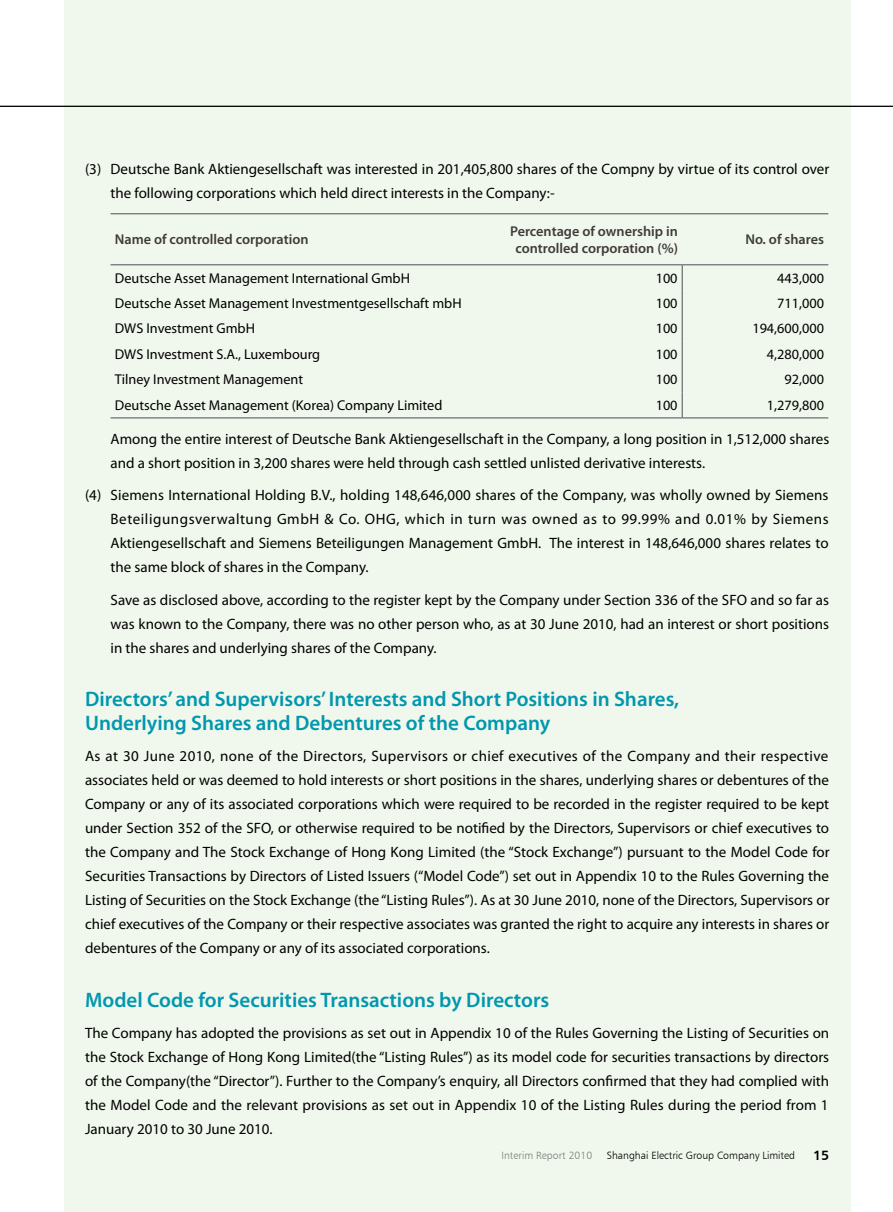
<style>
.page{position:relative;width:893px;height:1212px;background:#fff}
.page>*{position:absolute;margin:0;border:0;box-sizing:border-box;transform-origin:0 0}
.t1{font:600 21px/24px "Myriad Pro";color:#0097af}
.t2{font:15px/24px "Myriad Pro";color:#000;text-align:justify}
.t3{font:14.25px "Myriad Pro";color:#000}
.t4{font:600 14.25px/17.1px "Myriad Pro";color:#3f3b3a;text-align:center}
.t5{font:13.5px "Humanist 777 BT Bold B";color:#000}
.t6{font:10.5px "Humanist 777 BT Light B";color:#000}
.t7{font:10.5px "Humanist 777 BT Light B";color:#7d7d7d}
</style>
<div class="page">
<div style="left:64px;top:0;width:786px;height:1212px;background:#f0f7ec"></div>
<hr style="left:111px;top:417px;width:374px;height:1px;background:#485157">
<hr style="left:485px;top:417px;width:197px;height:1px;background:#485157">
<hr style="left:682px;top:417px;width:146px;height:1px;background:#485157">
<svg style="left:682px;top:265px;width:1px;height:152px"></svg>
<hr style="left:111px;top:213px;width:374px;height:1px;background:#485157">
<hr style="left:485px;top:213px;width:197px;height:1px;background:#485157">
<hr style="left:682px;top:213px;width:146px;height:1px;background:#485157">
<hr style="left:111px;top:264px;width:374px;height:1px;background:#485157">
<hr style="left:485px;top:264px;width:197px;height:1px;background:#485157">
<hr style="left:682px;top:264px;width:146px;height:1px;background:#485157">
<hr style="left:0;top:106px;width:893px;height:1px;background:#000">
<p class="t2" style="left:111px;top:157px;width:720px;text-indent:-26px">(3) Deutsche Bank Aktiengesellschaft was interested in 201,405,800 shares of the Compny by virtue of its control over the following corporations which held direct interests in the Company:-</p>
<p class="t4" style="left:115px;top:230px;width:195px">Name of controlled corporation</p>
<p class="t4" style="left:510px;top:222px;width:169px">Percentage of ownership in controlled corporation (%)</p>
<p class="t4" style="left:745px;top:230px;width:80px">No. of shares</p>
<p class="t3" style="left:115px;top:269px;width:297px">Deutsche Asset Management International GmbH</p>
<p class="t3" style="left:656px;top:269px;width:23px">100</p>
<p class="t3" style="left:777px;top:269px;width:48px">443,000</p>
<p class="t3" style="left:115px;top:294px;width:348px">Deutsche Asset Management Investmentgesellschaft mbH</p>
<p class="t3" style="left:656px;top:294px;width:23px">100</p>
<p class="t3" style="left:777px;top:294px;width:48px">711,000</p>
<p class="t3" style="left:115px;top:320px;width:142px">DWS Investment GmbH</p>
<p class="t3" style="left:656px;top:320px;width:23px">100</p>
<p class="t3" style="left:752px;top:320px;width:73px">194,600,000</p>
<p class="t3" style="left:115px;top:345px;width:207px">DWS Investment S.A., Luxembourg</p>
<p class="t3" style="left:656px;top:345px;width:23px">100</p>
<p class="t3" style="left:767px;top:345px;width:59px">4,280,000</p>
<p class="t3" style="left:115px;top:371px;width:190px">Tilney Investment Management</p>
<p class="t3" style="left:656px;top:371px;width:23px">100</p>
<p class="t3" style="left:784px;top:371px;width:41px">92,000</p>
<p class="t3" style="left:115px;top:396px;width:329px">Deutsche Asset Management (Korea) Company Limited</p>
<p class="t3" style="left:656px;top:396px;width:23px">100</p>
<p class="t3" style="left:767px;top:396px;width:59px">1,279,800</p>
<p class="t2" style="left:111px;top:426px;width:720px">Among the entire interest of Deutsche Bank Aktiengesellschaft in the Company, a long position in 1,512,000 shares and a short position in 3,200 shares were held through cash settled unlisted derivative interests.</p>
<p class="t2" style="left:111px;top:483px;width:720px;text-indent:-26px">(4) Siemens International Holding B.V., holding 148,646,000 shares of the Company, was wholly owned by Siemens Beteiligungsverwaltung GmbH &amp; Co. OHG, which in turn was owned as to 99.99% and 0.01% by Siemens Aktiengesellschaft and Siemens Beteiligungen Management GmbH. The interest in 148,646,000 shares relates to the same block of shares in the Company.</p>
<p class="t2" style="left:111px;top:587px;width:720px">Save as disclosed above, according to the register kept by the Company under Section 336 of the SFO and so far as was known to the Company, there was no other person who, as at 30 June 2010, had an interest or short positions in the shares and underlying shares of the Company.</p>
<h1 class="t1" style="left:85px;top:686px;width:596px">Directors’ and Supervisors’ Interests and Short Positions in Shares,<br>Underlying Shares and Debentures of the Company</h1>
<p class="t2" style="left:85px;top:744px;width:746px">As at 30 June 2010, none of the Directors, Supervisors or chief executives of the Company and their respective associates held or was deemed to hold interests or short positions in the shares, underlying shares or debentures of the Company or any of its associated corporations which were required to be recorded in the register required to be kept under Section 352 of the SFO, or otherwise required to be notified by the Directors, Supervisors or chief executives to the Company and The Stock Exchange of Hong Kong Limited (the “Stock Exchange”) pursuant to the Model Code for Securities Transactions by Directors of Listed Issuers (“Model Code”) set out in Appendix 10 to the Rules Governing the Listing of Securities on the Stock Exchange (the “Listing Rules”). As at 30 June 2010, none of the Directors, Supervisors or chief executives of the Company or their respective associates was granted the right to acquire any interests in shares or debentures of the Company or any of its associated corporations.</p>
<h1 class="t1" style="left:85px;top:987px;width:466px">Model Code for Securities Transactions by Directors</h1>
<p class="t2" style="left:85px;top:1021px;width:746px">The Company has adopted the provisions as set out in Appendix 10 of the Rules Governing the Listing of Securities on the Stock Exchange of Hong Kong Limited(the “Listing Rules”) as its model code for securities transactions by directors of the Company(the “Director”). Further to the Company’s enquiry, all Directors confirmed that they had complied with the Model Code and the relevant provisions as set out in Appendix 10 of the Listing Rules during the period from 1<br>January 2010 to 30 June 2010.</p>
<p class="t7" style="left:501px;top:1149px;width:92px">Interim Report 2010</p>
<p class="t6" style="left:607px;top:1149px;width:190px">Shanghai Electric Group Company Limited</p>
<p class="t5" style="left:813px;top:1147px;width:18px">15</p>
</div>
